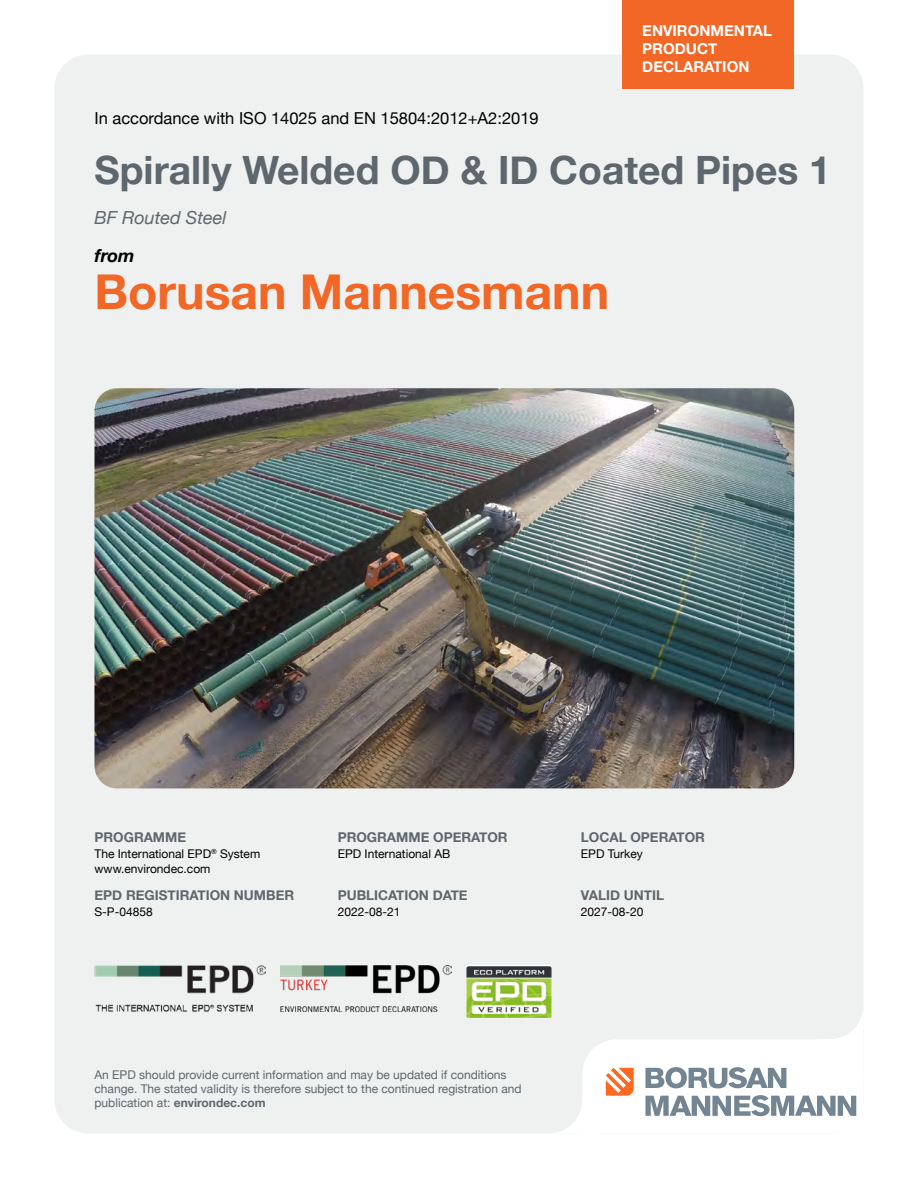
<style>
.page{position:relative;width:918px;height:1188px;background:#fff}
.page>*{position:absolute;margin:0;border:0;box-sizing:border-box;transform-origin:0 0}
.t1{font:700 48px "Helvetica Neue";color:#f26725}
.t2{font:700 39px "Helvetica Neue";color:#5e676e}
.t3{font:italic 18px "Helvetica Neue";color:#5e676e}
.t4{font:italic 700 18px "Helvetica Neue";color:#000}
.t5{font:16.5px "Helvetica Neue";color:#000}
.t6{font:700 15px/18px "Helvetica Neue";color:#fff}
.t7{font:700 13.5px "Helvetica Neue";color:#5e676e}
.t8{font:12px/14.4px "Helvetica Neue";color:#5e676e}
.t9{font:12px/14.4px "Helvetica Neue";color:#000}
.s1{font-weight:700}
</style>
<div class="page">
<div style="left:54px;top:54px;width:810px;height:1080px;background:#eff0f0;border-radius:34px"></div>
<svg style="left:554px;top:1011px;width:310px;height:123px"></svg>
<div style="left:623px;top:0;width:171px;height:88px;background:#f26725"></div>
<img style="left:94px;top:388px;width:700px;height:400px">
<img style="left:95px;top:966px;width:171px;height:46px">
<img style="left:281px;top:966px;width:171px;height:45px">
<img style="left:467px;top:966px;width:85px;height:52px">
<h3 class="t5" style="left:94px;top:106px;width:446px">In accordance with ISO 14025 and EN 15804:2012+A2:2019</h3>
<p class="t6" style="left:642px;top:22px;width:131px">ENVIRONMENTAL<br>PRODUCT<br>DECLARATION</p>
<h2 class="t2" style="left:94px;top:139px;width:738px">Spirally Welded OD &amp; ID Coated Pipes 1</h2>
<h3 class="t3" style="left:94px;top:204px;width:134px">BF Routed Steel</h3>
<h3 class="t4" style="left:94px;top:241px;width:42px">from</h3>
<h1 class="t1" style="left:94px;top:254px;width:516px">Borusan Mannesmann</h1>
<p class="t7" style="left:94px;top:827px;width:93px">PROGRAMME</p>
<p class="t7" style="left:338px;top:827px;width:171px">PROGRAMME OPERATOR</p>
<p class="t7" style="left:581px;top:827px;width:126px">LOCAL OPERATOR</p>
<p class="t9" style="left:94px;top:848px;width:167px">The International EPD<sup>®</sup> System www.environdec.com</p>
<p class="t9" style="left:338px;top:848px;width:114px">EPD International AB</p>
<p class="t9" style="left:581px;top:848px;width:64px">EPD Turkey</p>
<p class="t9" style="left:338px;top:905px;width:64px">2022-08-21</p>
<p class="t9" style="left:581px;top:905px;width:64px">2027-08-20</p>
<p class="t7" style="left:338px;top:884px;width:132px">PUBLICATION DATE</p>
<p class="t7" style="left:581px;top:885px;width:85px">VALID UNTIL</p>
<p class="t7" style="left:94px;top:885px;width:201px">EPD REGISTIRATION NUMBER</p>
<p class="t9" style="left:94px;top:905px;width:60px">S-P-04858</p>
<p class="t8" style="left:94px;top:1068px;width:429px">An EPD should provide current information and may be updated if conditions change. The stated validity is therefore subject to the continued registration and publication at: <span class="s1">environdec.com</span></p>
</div>
